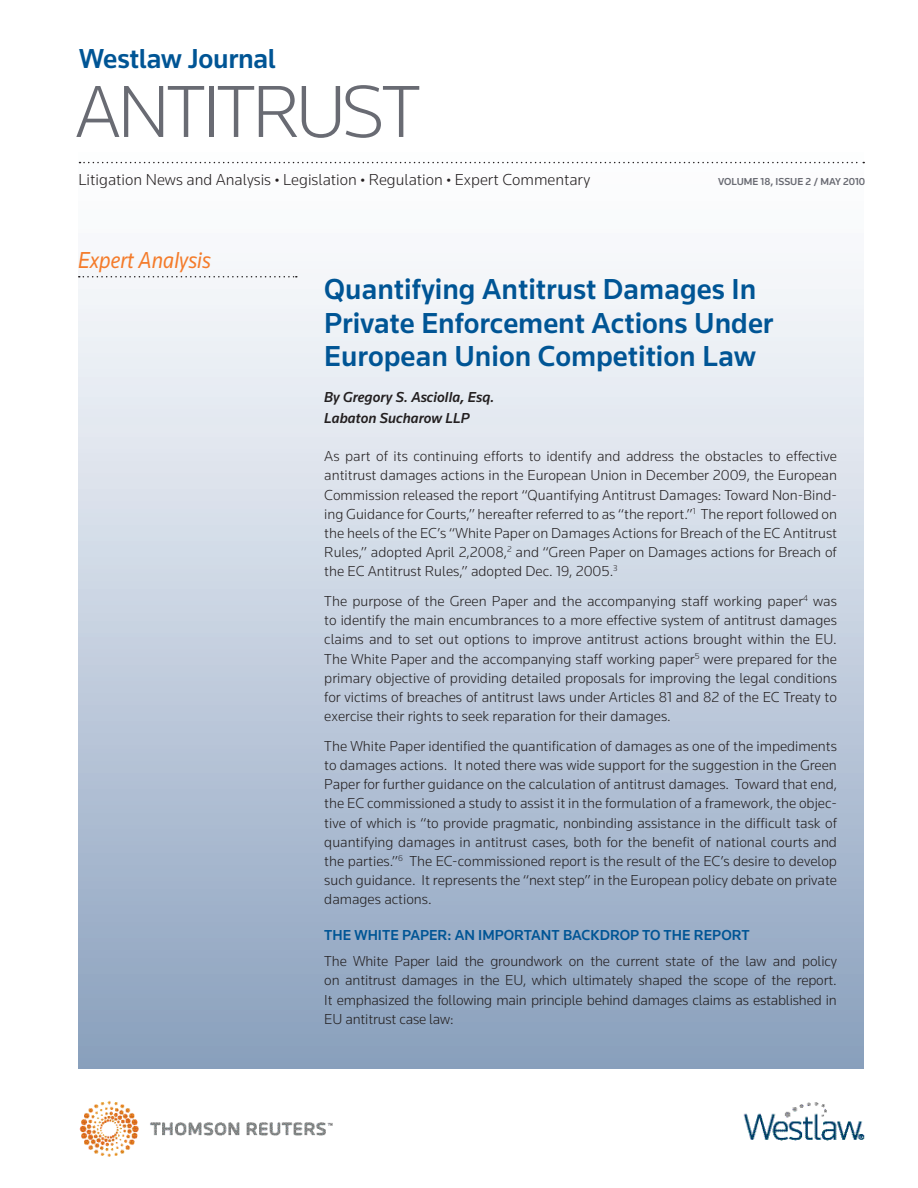
<style>
.page{position:relative;width:918px;height:1188px;background:#fff}
.page>*{position:absolute;margin:0;border:0;box-sizing:border-box;transform-origin:0 0}
.FC_MAIN_TITLE{font:300 76.5px "Knowledge";letter-spacing:-.05em;color:#696b73}
.CT{font:500 30px/33.8px "Knowledge";color:#005595}
.t1{font:500 28.5px "Knowledge";letter-spacing:-.015em;color:#005595}
.t2{font:italic 24px "Knowledge";color:#f47b2a;scale:.9 1}
.t3{font:300 16.5px "Knowledge";color:#231f20}
.t4{font:300 15px/19.2px "Knowledge";color:#231f20;text-align:justify}
.t5{font:500 15px "Knowledge";color:#005595}
.AU{font:italic 500 15px/21.8px "Knowledge";color:#231f20}
.volume{font:500 10.5px "Knowledge";letter-spacing:-.005em;color:#696b73}
.s1{font-size:13.5px}
</style>
<div class="page">
<div style="left:78px;top:49px;width:786px;height:1019px;background:linear-gradient(to bottom,#fff,#8ea3c0)"></div>
<img style="left:79px;top:1100px;width:254px;height:57px">
<img style="left:743px;top:1102px;width:122px;height:39px">
<svg style="left:79px;top:276px;width:218px;height:2px"></svg>
<svg style="left:80px;top:162px;width:784px;height:1px"></svg>
<p class="t1" style="left:79px;top:41px;width:198px">Westlaw Journal</p>
<p class="FC_MAIN_TITLE" style="left:75px;top:64px;width:348px">ANTITRUST</p>
<p class="t3" style="left:78px;top:169px;width:513px">Litigation News and Analysis <span class="s1">•</span> Legislation <span class="s1">•</span> Regulation <span class="s1">•</span> Expert Commentary</p>
<p class="t2" style="left:78px;top:245px;width:149px">Expert Analysis</p>
<p class="volume" style="left:718px;top:175px;width:149px">VOLUME 18, ISSUE 2 / MAY 2010</p>
<p class="CT" style="left:324px;top:272px;width:451px">Quantifying Antitrust Damages In<br>Private Enforcement Actions Under<br>European Union Competition Law</p>
<p class="AU" style="left:324px;top:385px;width:172px">By Gregory S. Asciolla, Esq.<br>Labaton Sucharow LLP</p>
<p class="t4" style="left:324px;top:446px;width:514px">As part of its continuing efforts to identify and address the obstacles to effective antitrust damages actions in the European Union in December 2009, the European Commission released the report “Quantifying Antitrust Damages: Toward Non-Bind&shy;ing Guidance for Courts,” hereafter referred to as “the report.”<sup>1</sup> The report followed on the heels of the EC’s “White Paper on Damages Actions for Breach of the EC Antitrust Rules,” adopted April 2,2008,<sup>2</sup> and “Green Paper on Damages actions for Breach of the EC Antitrust Rules,” adopted Dec. 19, 2005.<sup>3</sup></p>
<p class="t4" style="left:324px;top:591px;width:514px">The purpose of the Green Paper and the accompanying staff working paper<sup>4</sup> was to identify the main encumbrances to a more effective system of antitrust damages claims and to set out options to improve antitrust actions brought within the EU.<br>The White Paper and the accompanying staff working paper<sup>5</sup> were prepared for the primary objective of providing detailed proposals for improving the legal conditions for victims of breaches of antitrust laws under Articles 81 and 82 of the EC Treaty to exercise their rights to seek reparation for their damages.</p>
<p class="t4" style="left:324px;top:736px;width:514px">The White Paper identified the quantification of damages as one of the impediments to damages actions. It noted there was wide support for the suggestion in the Green Paper for further guidance on the calculation of antitrust damages. Toward that end, the EC commissioned a study to assist it in the formulation of a framework, the objec&shy;tive of which is “to provide pragmatic, nonbinding assistance in the difficult task of quantifying damages in antitrust cases, both for the benefit of national courts and the parties.”<sup>6</sup> The EC-commissioned report is the result of the EC’s desire to develop such guidance. It represents the “next step” in the European policy debate on private damages actions.</p>
<h2 class="t5" style="left:324px;top:926px;width:427px">THE WHITE PAPER: AN IMPORTANT BACKDROP TO THE REPORT</h2>
<p class="t4" style="left:324px;top:951px;width:514px">The White Paper laid the groundwork on the current state of the law and policy on antitrust damages in the EU, which ultimately shaped the scope of the report.<br>It emphasized the following main principle behind damages claims as established in EU antitrust case law:</p>
</div>
